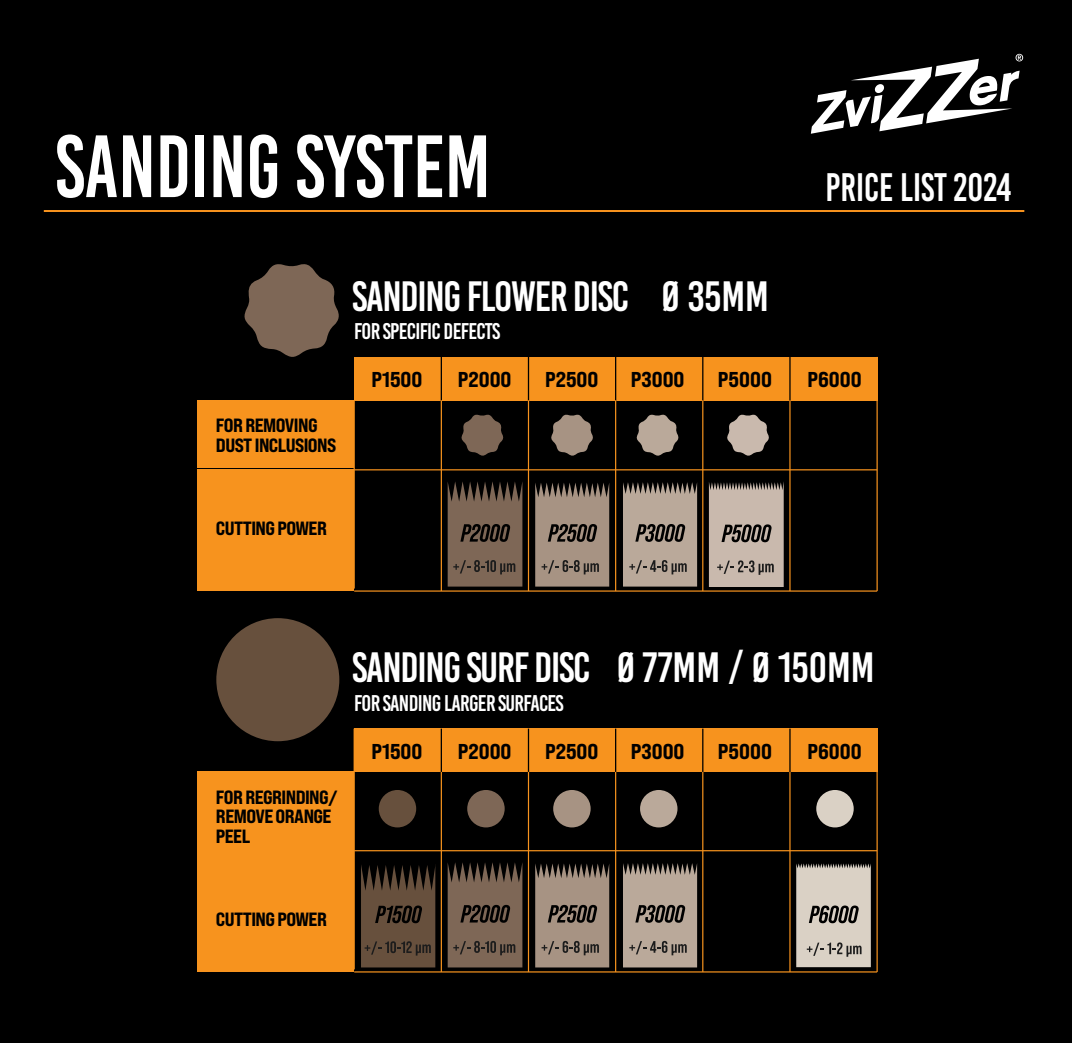
<style>
.page{position:relative;width:1072px;height:1043px;background:#fff}
.page>*{position:absolute;margin:0;border:0;box-sizing:border-box;transform-origin:0 0}
.t1{font:88.11px "Bebas Kai";color:#fff;scale:.93 1}
.t2{font:42.18px "Bebas Kai";letter-spacing:-.03em;color:#fff}
.t3{font:39.55px "Bebas Kai";color:#fff;scale:.93 1}
.t4{font:22.57px "Bebas Kai";letter-spacing:-.03em;color:#fff}
.t5{font:800 expanded 21.53px "Bebas Neue Pro";color:#010000}
.t6{font:800 expanded 19.16px/19.2px "Bebas Neue Pro";letter-spacing:-.03em;color:#000}
</style>
<div class="page">
<div style="left:0;top:0;width:1072px;height:1042px;background:#000"></div>
<svg style="left:811px;top:54px;width:212px;height:80px"></svg>
<hr style="left:44px;top:210px;width:980px;height:2px;background:#f7931e">
<div style="left:197px;top:469px;width:157px;height:122px;background:#f7931e"></div>
<div style="left:197px;top:400px;width:157px;height:68px;background:#f7931e"></div>
<div style="left:354px;top:357px;width:87px;height:43px;background:#f7931e"></div>
<div style="left:442px;top:357px;width:87px;height:43px;background:#f7931e"></div>
<div style="left:529px;top:357px;width:87px;height:43px;background:#f7931e"></div>
<div style="left:615px;top:357px;width:88px;height:43px;background:#f7931e"></div>
<div style="left:703px;top:357px;width:87px;height:43px;background:#f7931e"></div>
<div style="left:790px;top:357px;width:87px;height:43px;background:#f7931e"></div>
<hr style="left:528px;top:357px;width:1px;height:231px;background:#000">
<hr style="left:615px;top:357px;width:1px;height:231px;background:#000">
<hr style="left:702px;top:357px;width:1px;height:231px;background:#000">
<hr style="left:789px;top:357px;width:2px;height:231px;background:#000">
<hr style="left:876px;top:357px;width:2px;height:234px;background:#f7931e">
<svg style="left:727px;top:414px;width:42px;height:42px"></svg>
<svg style="left:636px;top:414px;width:43px;height:42px"></svg>
<svg style="left:551px;top:414px;width:42px;height:42px"></svg>
<svg style="left:461px;top:414px;width:43px;height:42px"></svg>
<svg style="left:244px;top:264px;width:95px;height:93px"></svg>
<hr style="left:354px;top:469px;width:523px;height:1px;background:#f7931e">
<hr style="left:354px;top:590px;width:523px;height:1px;background:#f7931e">
<hr style="left:528px;top:400px;width:1px;height:191px;background:#f7931e">
<hr style="left:615px;top:400px;width:1px;height:191px;background:#f7931e">
<hr style="left:702px;top:400px;width:1px;height:191px;background:#f7931e">
<hr style="left:789px;top:400px;width:2px;height:191px;background:#f7931e">
<hr style="left:441px;top:400px;width:1px;height:191px;background:#f7931e">
<hr style="left:354px;top:400px;width:1px;height:188px;background:#f7931e">
<svg style="left:709px;top:482px;width:75px;height:105px;background:#afa196"></svg>
<svg style="left:448px;top:482px;width:74px;height:104px;background:#675446"></svg>
<svg style="left:535px;top:483px;width:74px;height:103px;background:#8c7b6e"></svg>
<svg style="left:623px;top:482px;width:74px;height:104px;background:#9e9083"></svg>
<div style="left:197px;top:771px;width:157px;height:200px;background:#f7931e"></div>
<div style="left:354px;top:728px;width:87px;height:43px;background:#f7931e"></div>
<div style="left:442px;top:728px;width:87px;height:43px;background:#f7931e"></div>
<div style="left:529px;top:728px;width:87px;height:43px;background:#f7931e"></div>
<div style="left:615px;top:728px;width:88px;height:43px;background:#f7931e"></div>
<div style="left:703px;top:728px;width:87px;height:43px;background:#f7931e"></div>
<div style="left:790px;top:728px;width:87px;height:43px;background:#f7931e"></div>
<hr style="left:528px;top:728px;width:1px;height:241px;background:#000">
<hr style="left:615px;top:728px;width:1px;height:241px;background:#000">
<hr style="left:702px;top:728px;width:1px;height:241px;background:#000">
<hr style="left:789px;top:728px;width:2px;height:241px;background:#000">
<hr style="left:876px;top:728px;width:2px;height:243px;background:#f7931e">
<hr style="left:354px;top:849px;width:523px;height:2px;background:#f7931e">
<hr style="left:354px;top:971px;width:523px;height:1px;background:#f7931e">
<hr style="left:528px;top:771px;width:1px;height:200px;background:#f7931e">
<hr style="left:615px;top:771px;width:1px;height:200px;background:#f7931e">
<hr style="left:702px;top:771px;width:1px;height:200px;background:#f7931e">
<hr style="left:789px;top:771px;width:2px;height:200px;background:#f7931e">
<hr style="left:441px;top:771px;width:1px;height:200px;background:#f7931e">
<hr style="left:354px;top:728px;width:1px;height:241px;background:#f7931e">
<svg style="left:448px;top:862px;width:74px;height:105px;background:#665346"></svg>
<svg style="left:535px;top:864px;width:74px;height:103px;background:#8c7c6e"></svg>
<svg style="left:623px;top:863px;width:74px;height:104px;background:#9f9083"></svg>
<div style="left:467px;top:789px;width:38px;height:38px;background:#7e6756;border-radius:50%"></div>
<div style="left:379px;top:789px;width:37px;height:38px;background:#67503d;border-radius:50%"></div>
<div style="left:553px;top:789px;width:38px;height:38px;background:#a79383;border-radius:50%"></div>
<div style="left:640px;top:789px;width:37px;height:38px;background:#baa99a;border-radius:50%"></div>
<div style="left:816px;top:789px;width:38px;height:38px;background:#dad1c5;border-radius:50%"></div>
<div style="left:216px;top:618px;width:123px;height:123px;background:#67503d;border-radius:50%"></div>
<svg style="left:361px;top:865px;width:75px;height:102px;background:#503e30"></svg>
<svg style="left:796px;top:863px;width:75px;height:103px;background:#c0b8ad"></svg>
<h1 class="t1" style="left:55px;top:119px;width:470px">SANDING SYSTEM</h1>
<h2 class="t2" style="left:352px;top:273px;width:418px">SANDING FLOWER DISC Ø 35MM</h2>
<p class="t4" style="left:354px;top:319px;width:148px">FOR SPECIFIC DEFECTS</p>
<h3 class="t3" style="left:826px;top:166px;width:201px">PRICE LIST 2024</h3>
<p class="t6" style="left:216px;top:415px;width:122px">FOR REMOVING<br>DUST INCLUSIONS</p>
<p class="t6" style="left:216px;top:518px;width:112px">CUTTING POWER</p>
<p class="t5" style="left:372px;top:366px;width:52px">P1500</p>
<p class="t5" style="left:458px;top:366px;width:55px">P2000</p>
<p class="t5" style="left:545px;top:366px;width:55px">P2500</p>
<p class="t5" style="left:631px;top:366px;width:55px">P3000</p>
<p class="t5" style="left:718px;top:366px;width:56px">P5000</p>
<p class="t5" style="left:807px;top:366px;width:56px">P6000</p>
<p class="t6" style="left:216px;top:787px;width:123px">FOR REGRINDING/<br>REMOVE ORANGE<br>PEEL</p>
<h2 class="t2" style="left:352px;top:644px;width:524px">SANDING SURF DISC Ø 77MM / Ø 150MM</h2>
<p class="t4" style="left:354px;top:690px;width:211px">FOR SANDING LARGER SURFACES</p>
<p class="t5" style="left:372px;top:737px;width:52px">P1500</p>
<p class="t5" style="left:458px;top:737px;width:55px">P2000</p>
<p class="t5" style="left:545px;top:737px;width:55px">P2500</p>
<p class="t5" style="left:631px;top:737px;width:55px">P3000</p>
<p class="t5" style="left:718px;top:737px;width:56px">P5000</p>
<p class="t5" style="left:807px;top:737px;width:56px">P6000</p>
<p class="t6" style="left:216px;top:909px;width:112px">CUTTING POWER</p>
</div>
